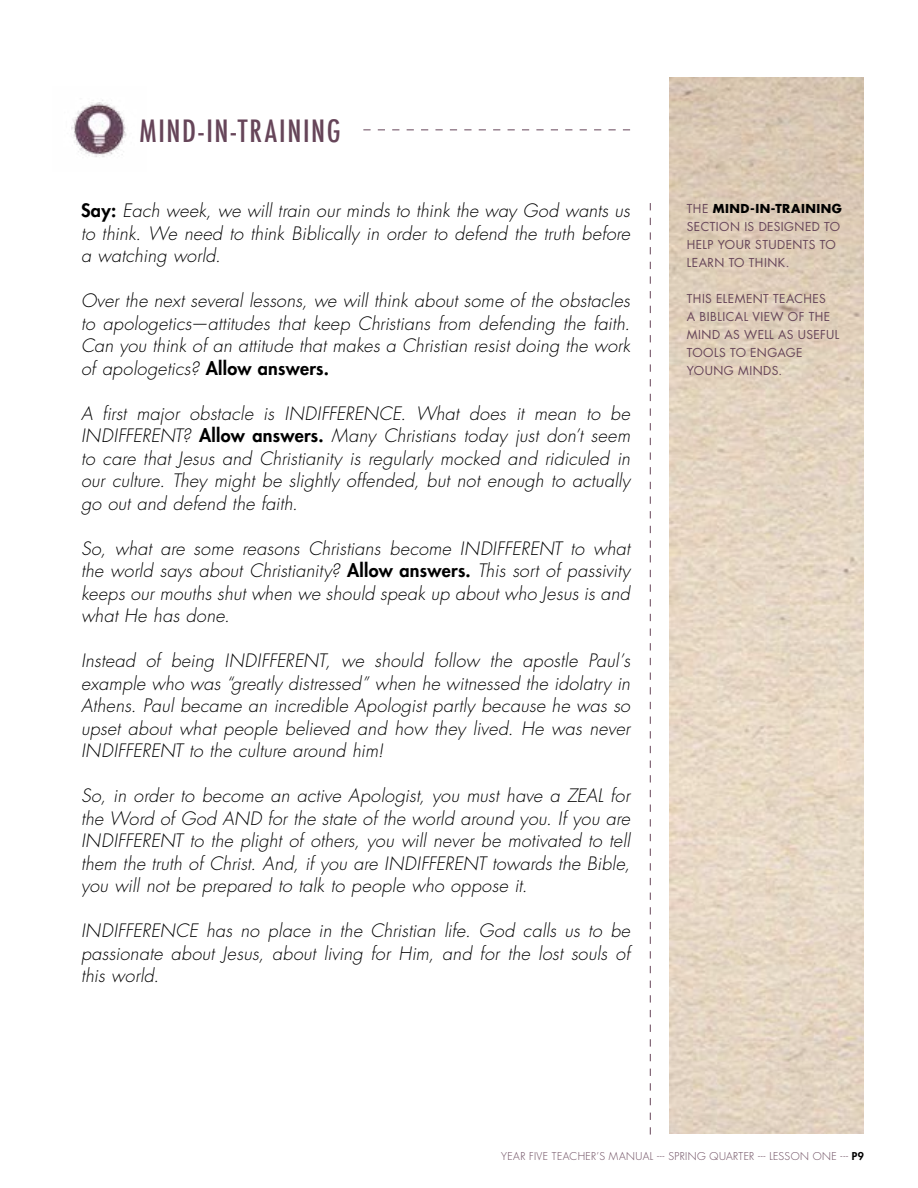
<style>
.page{position:relative;width:918px;height:1188px;background:#fff}
.page>*{position:absolute;margin:0;border:0;box-sizing:border-box;transform-origin:0 0}
.t1{font:500 condensed 30px "Futura";letter-spacing:.055em;color:#664559}
.t2{font:italic 300 18px/22.5px "Futura Std";letter-spacing:.015em;color:#000;text-align:justify}
.t3{font:12px/18px "Futura Std";letter-spacing:.035em;color:#664559}
.t4{font:300 10.5px "Futura Std";letter-spacing:.035em;color:#664559}
.s1{font-weight:800;font-style:normal}
.s2{font-weight:700;color:#000}
.s3{font-weight:800;color:#000}
</style>
<div class="page">
<svg style="left:650px;top:203px;width:1px;height:932px"></svg>
<svg style="left:363px;top:129px;width:267px;height:1px"></svg>
<img style="left:71px;top:100px;width:56px;height:57px">
<h1 class="t1" style="left:140px;top:112px;width:203px">MIND-IN-TRAINING</h1>
<p class="t2" style="left:81px;top:200px;width:551px"><span class="s1">Say:</span> Each week, we will train our minds to think the way God wants us to think. We need to think Biblically in order to defend the truth before a watching world.</p>
<p class="t2" style="left:81px;top:290px;width:551px">Over the next several lessons, we will think about some of the obstacles to apologetics—attitudes that keep Christians from defending the faith.<br>Can you think of an attitude that makes a Christian resist doing the work of apologetics? <span class="s1">Allow answers.</span></p>
<p class="t2" style="left:81px;top:403px;width:551px">A first major obstacle is INDIFFERENCE. What does it mean to be INDIFFERENT? <span class="s1">Allow answers.</span> Many Christians today just don’t seem to care that Jesus and Christianity is regularly mocked and ridiculed in our culture. They might be slightly offended, but not enough to actually go out and defend the faith.</p>
<p class="t2" style="left:81px;top:538px;width:551px">So, what are some reasons Christians become INDIFFERENT to what the world says about Christianity? <span class="s1">Allow answers.</span> This sort of passivity keeps our mouths shut when we should speak up about who Jesus is and what He has done.</p>
<p class="t2" style="left:81px;top:650px;width:551px">Instead of being INDIFFERENT, we should follow the apostle Paul’s example who was “greatly distressed” when he witnessed the idolatry in Athens. Paul became an incredible Apologist partly because he was so upset about what people believed and how they lived. He was never INDIFFERENT to the culture around him!</p>
<p class="t2" style="left:81px;top:785px;width:551px">So, in order to become an active Apologist, you must have a ZEAL for the Word of God AND for the state of the world around you. If you are INDIFFERENT to the plight of others, you will never be motivated to tell them the truth of Christ. And, if you are INDIFFERENT towards the Bible, you will not be prepared to talk to people who oppose it.</p>
<p class="t2" style="left:81px;top:920px;width:551px">INDIFFERENCE has no place in the Christian life. God calls us to be passionate about Jesus, about living for Him, and for the lost souls of this world.</p>
<p class="t3" style="left:687px;top:200px;width:157px">THE <span class="s2">MIND-IN-TRAINING<br></span>SECTION IS DESIGNED TO<br>HELP YOUR STUDENTS TO<br>LEARN TO THINK.</p>
<p class="t3" style="left:687px;top:290px;width:154px">THIS ELEMENT TEACHES<br>A BIBLICAL VIEW OF THE<br>MIND AS WELL AS USEFUL<br>TOOLS TO ENGAGE<br>YOUNG MINDS.</p>
<p class="t4" style="left:501px;top:1150px;width:364px">YEAR FIVE TEACHER’S MANUAL --- SPRING QUARTER --- LESSON ONE --- <span class="s3">P9</span></p>
</div>
